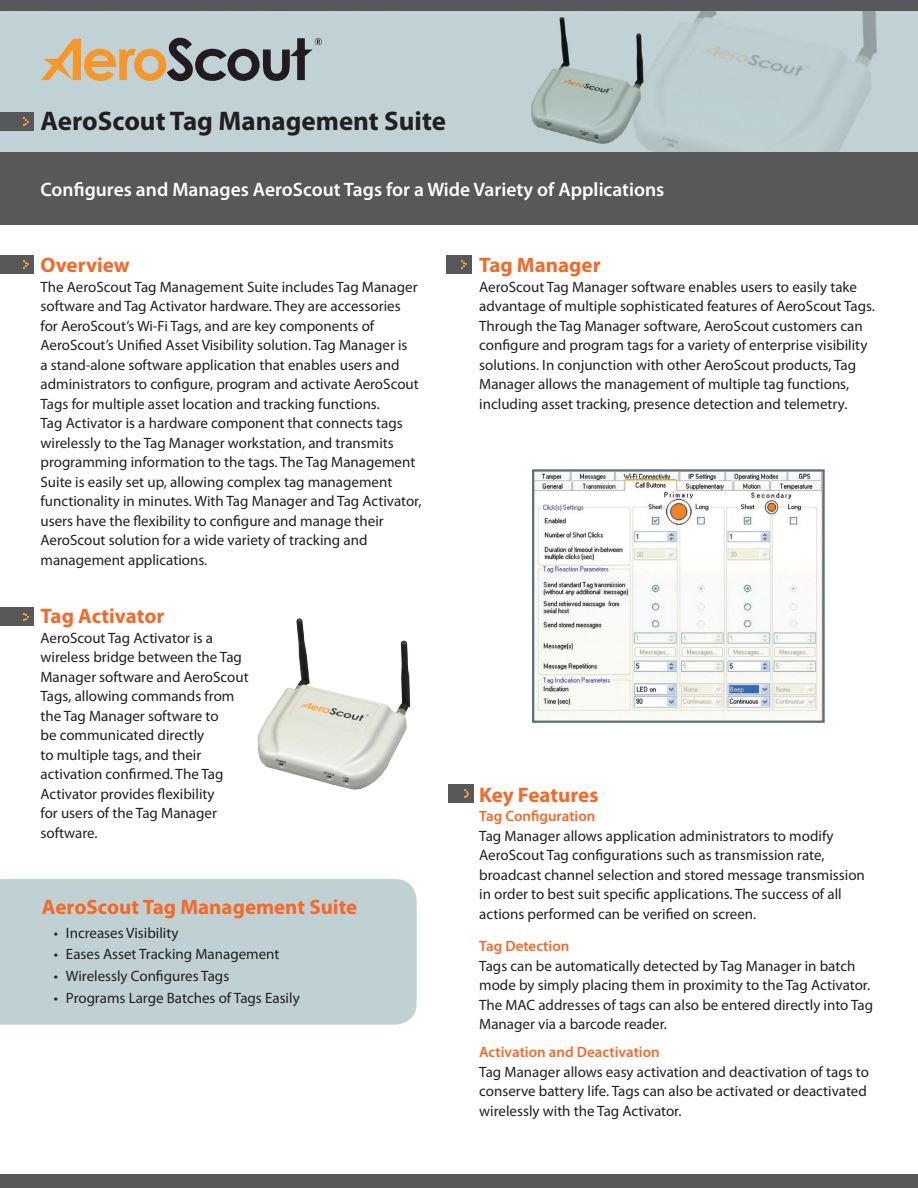
<style>
.page{position:relative;width:918px;height:1188px;background:#fff}
.page>*{position:absolute;margin:0;border:0;box-sizing:border-box;transform-origin:0 0}
.t1{font:700 27px "Myriad Pro";color:#231f20}
.t2{font:700 21px "Myriad Pro";color:#f36a28}
.t3{font:600 19.5px "Myriad Pro";color:#fff}
.bullet5{font:15px/19.5px "Myriad Pro";color:#231f20}
.t4{font:600 15px "Myriad Pro";color:#f36a28}
</style>
<div class="page">
<div style="left:0;top:0;width:918px;height:224px;background:#57585a"></div>
<div style="left:0;top:1174px;width:918px;height:14px;background:#57585a"></div>
<img style="left:0;top:11px;width:918px;height:141px">
<div style="left:0;top:879px;width:417px;height:146px;background:#c0d1d4"></div>
<img style="left:257px;top:618px;width:154px;height:172px">
<svg style="left:41px;top:38px;width:281px;height:43px;background:#a9a08f"></svg>
<div style="left:0;top:112px;width:34px;height:19px;background:#57585a"></div>
<svg style="left:24px;top:118px;width:5px;height:8px"></svg>
<div style="left:0;top:255px;width:34px;height:19px;background:#57585a"></div>
<svg style="left:24px;top:260px;width:5px;height:8px"></svg>
<div style="left:0;top:608px;width:34px;height:18px;background:#57585a"></div>
<svg style="left:24px;top:613px;width:5px;height:8px"></svg>
<div style="left:446px;top:255px;width:26px;height:19px;background:#57585a"></div>
<svg style="left:462px;top:260px;width:5px;height:8px"></svg>
<div style="left:448px;top:784px;width:26px;height:19px;background:#57585a"></div>
<svg style="left:464px;top:790px;width:5px;height:8px"></svg>
<svg style="left:532px;top:469px;width:293px;height:254px"></svg>
<p class="t1" style="left:40px;top:103px;width:407px">AeroScout Tag Management Suite</p>
<p class="t3" style="left:40px;top:177px;width:625px">Configures and Manages AeroScout Tags for a Wide Variety of Applications</p>
<p class="t2" style="left:40px;top:251px;width:91px">Overview</p>
<p class="bullet5" style="left:40px;top:277px;width:383px">The AeroScout Tag Management Suite includes Tag Manager software and Tag Activator hardware. They are accessories for AeroScout’s Wi-Fi Tags, and are key components of AeroScout’s Unified Asset Visibility solution. Tag Manager is<br>a stand-alone software application that enables users and administrators to configure, program and activate AeroScout Tags for multiple asset location and tracking functions.<br>Tag Activator is a hardware component that connects tags wirelessly to the Tag Manager workstation, and transmits programming information to the tags. The Tag Management Suite is easily set up, allowing complex tag management functionality in minutes. With Tag Manager and Tag Activator, users have the flexibility to configure and manage their AeroScout solution for a wide variety of tracking and management applications.</p>
<p class="t2" style="left:40px;top:603px;width:126px">Tag Activator</p>
<p class="bullet5" style="left:40px;top:628px;width:210px">AeroScout Tag Activator is a wireless bridge between the Tag<br>Manager software and AeroScout<br>Tags, allowing commands from the Tag Manager software to<br>be communicated directly<br>to multiple tags, and their activation confirmed. The Tag<br>Activator provides flexibility<br>for users of the Tag Manager software.</p>
<p class="t2" style="left:42px;top:893px;width:317px">AeroScout Tag Management Suite</p>
<p class="bullet5" style="left:54px;top:923px;width:126px">• Increases Visibility</p>
<p class="bullet5" style="left:54px;top:944px;width:227px">• Eases Asset Tracking Management</p>
<p class="bullet5" style="left:54px;top:966px;width:177px">• Wirelessly Configures Tags</p>
<p class="bullet5" style="left:54px;top:988px;width:247px">• Programs Large Batches of Tags Easily</p>
<p class="t2" style="left:479px;top:251px;width:123px">Tag Manager</p>
<p class="bullet5" style="left:479px;top:277px;width:397px">AeroScout Tag Manager software enables users to easily take advantage of multiple sophisticated features of AeroScout Tags.<br>Through the Tag Manager software, AeroScout customers can configure and program tags for a variety of enterprise visibility solutions. In conjunction with other AeroScout products, Tag Manager allows the management of multiple tag functions, including asset tracking, presence detection and telemetry.</p>
<p class="t2" style="left:479px;top:781px;width:121px">Key Features</p>
<p class="t4" style="left:479px;top:807px;width:118px">Tag Configuration</p>
<p class="bullet5" style="left:479px;top:826px;width:387px">Tag Manager allows application administrators to modify AeroScout Tag configurations such as transmission rate, broadcast channel selection and stored message transmission in order to best suit specific applications. The success of all actions performed can be verified on screen.</p>
<p class="t4" style="left:479px;top:937px;width:92px">Tag Detection</p>
<p class="bullet5" style="left:479px;top:956px;width:395px">Tags can be automatically detected by Tag Manager in batch mode by simply placing them in proximity to the Tag Activator.<br>The MAC addresses of tags can also be entered directly into Tag Manager via a barcode reader.</p>
<p class="t4" style="left:479px;top:1043px;width:182px">Activation and Deactivation</p>
<p class="bullet5" style="left:479px;top:1062px;width:391px">Tag Manager allows easy activation and deactivation of tags to conserve battery life. Tags can also be activated or deactivated wirelessly with the Tag Activator.</p>
</div>
